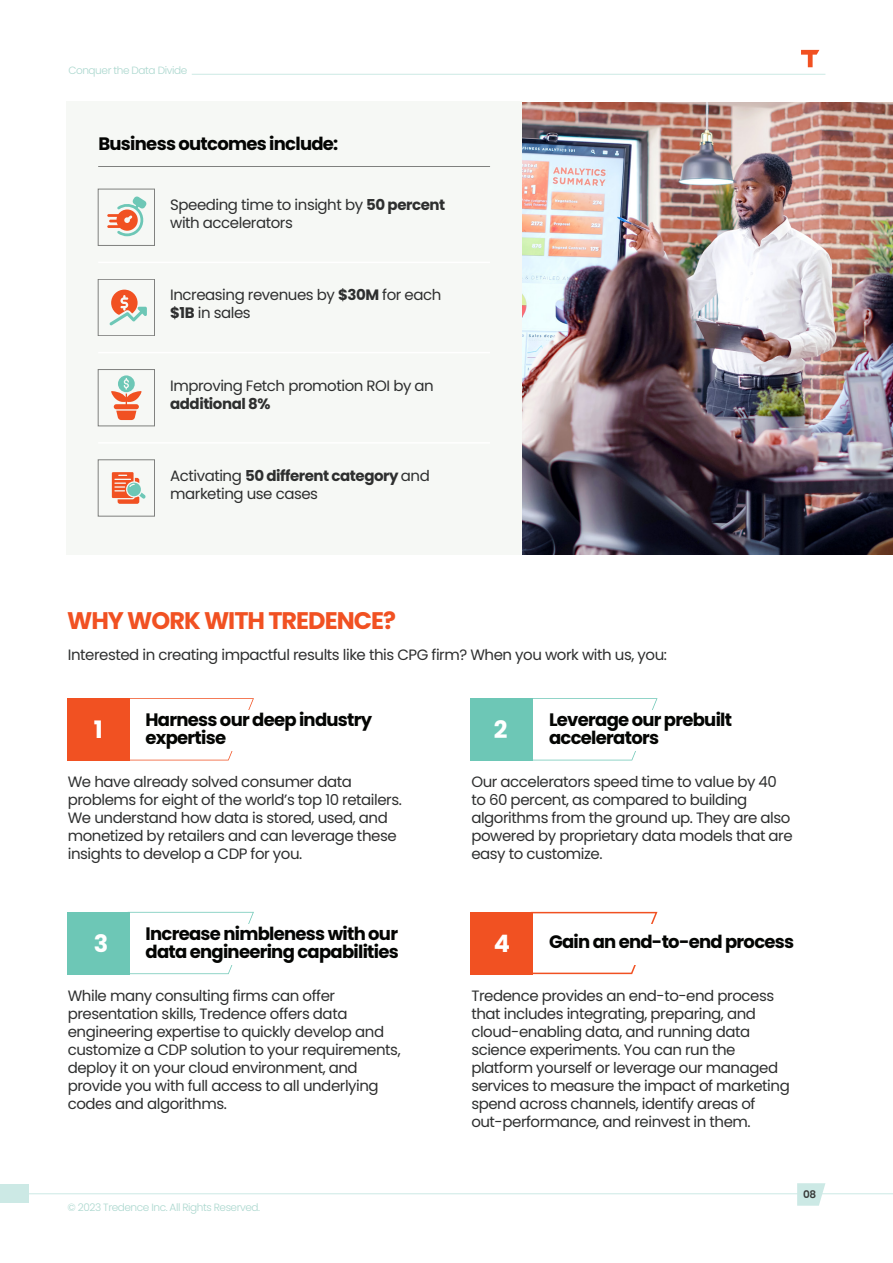
<style>
.page{position:relative;width:893px;height:1263px;background:#fff}
.page>*{position:absolute;margin:0;border:0;box-sizing:border-box;transform-origin:0 0}
.t1{font:700 24px "Poppins";letter-spacing:-.04em;color:#f15122}
.t2{font:700 24px "Poppins";color:#fff}
.t3{font:700 18px/18px "Poppins";letter-spacing:-.04em;color:#040503}
.t4{font:15px/18px "Poppins";letter-spacing:-.03em;color:#2e2f2f}
.t5{font:700 15px "Poppins";letter-spacing:-.03em;color:#2e2f2f}
.t6{font:300 10.5px "Poppins";letter-spacing:-.04em;color:#aad7ce}
.t7{font:600 10.5px "Poppins";color:#393a39}
.s1{font-weight:700}
</style>
<div class="page">
<img style="left:522px;top:102px;width:371px;height:453px">
<div style="left:66px;top:102px;width:456px;height:453px;background:#f6f8f5"></div>
<hr style="left:0;top:1193px;width:893px;height:1px;background:#cce9e5">
<div style="left:0;top:1184px;width:28px;height:19px;background:#cce9e5"></div>
<svg style="left:797px;top:1183px;width:28px;height:23px"></svg>
<svg style="left:801px;top:50px;width:18px;height:17px"></svg>
<hr style="left:192px;top:74px;width:633px;height:1px;background:#cce9e5">
<hr style="left:98px;top:166px;width:392px;height:1px;background:#040503">
<hr style="left:98px;top:262px;width:392px;height:1px;background:#fff">
<hr style="left:98px;top:352px;width:392px;height:1px;background:#fff">
<hr style="left:98px;top:442px;width:392px;height:2px;background:#fff">
<svg style="left:107px;top:196px;width:40px;height:40px"></svg>
<svg style="left:109px;top:290px;width:38px;height:35px"></svg>
<svg style="left:111px;top:375px;width:31px;height:45px"></svg>
<svg style="left:112px;top:472px;width:34px;height:32px"></svg>
<div style="left:67px;top:698px;width:63px;height:62px;background:#f15122"></div>
<svg style="left:130px;top:698px;width:124px;height:62px"></svg>
<div style="left:218px;top:710px;width:40px;height:41px;background:#fff"></div>
<div style="left:471px;top:698px;width:62px;height:62px;background:#6dc7b6"></div>
<svg style="left:533px;top:698px;width:124px;height:62px"></svg>
<div style="left:622px;top:710px;width:39px;height:41px;background:#fff"></div>
<div style="left:67px;top:912px;width:63px;height:62px;background:#6dc7b6"></div>
<svg style="left:130px;top:912px;width:124px;height:62px"></svg>
<div style="left:218px;top:924px;width:40px;height:40px;background:#fff"></div>
<div style="left:471px;top:912px;width:62px;height:62px;background:#f15122"></div>
<svg style="left:533px;top:912px;width:124px;height:62px"></svg>
<div style="left:622px;top:924px;width:39px;height:40px;background:#fff"></div>
<p class="t6" style="left:68px;top:64px;width:120px">Conquer the Data Divide</p>
<p class="t3" style="left:98px;top:135px;width:241px">Business outcomes include:</p>
<p class="t4" style="left:170px;top:196px;width:277px">Speeding time to insight by <span class="s1">50 percent </span>with accelerators</p>
<p class="t4" style="left:170px;top:286px;width:273px">Increasing revenues by <span class="s1">$30M</span> for each <span class="s1">$1B</span> in sales</p>
<p class="t4" style="left:170px;top:376px;width:265px">Improving Fetch promotion ROI by an</p>
<p class="t5" style="left:170px;top:395px;width:102px">additional 8%</p>
<p class="t4" style="left:170px;top:467px;width:261px">Activating <span class="s1">50 different category</span> and marketing use cases</p>
<h1 class="t1" style="left:67px;top:607px;width:331px">WHY WORK WITH TREDENCE?</h1>
<p class="t4" style="left:68px;top:646px;width:601px">Interested in creating impactful results like this CPG firm? When you work with us, you:</p>
<h1 class="t2" style="left:94px;top:716px;width:11px">1</h1>
<p class="t3" style="left:146px;top:711px;width:228px">Harness our deep industry expertise</p>
<p class="t4" style="left:68px;top:773px;width:336px">We have already solved consumer data problems for eight of the world’s top 10 retailers.<br>We understand how data is stored, used, and monetized by retailers and can leverage these insights to develop a CDP for you.</p>
<h1 class="t2" style="left:494px;top:716px;width:15px">2</h1>
<p class="t3" style="left:549px;top:711px;width:185px">Leverage our prebuilt accelerators</p>
<p class="t4" style="left:471px;top:773px;width:323px">Our accelerators speed time to value by 40 to 60 percent, as compared to building algorithms from the ground up. They are also powered by proprietary data models that are easy to customize.</p>
<h1 class="t2" style="left:94px;top:930px;width:16px">3</h1>
<p class="t3" style="left:146px;top:924px;width:255px">Increase nimbleness with our data engineering capabilities</p>
<p class="t4" style="left:68px;top:986px;width:334px">While many consulting firms can offer presentation skills, Tredence offers data engineering expertise to quickly develop and customize a CDP solution to your requirements, deploy it on your cloud environment, and provide you with full access to all underlying codes and algorithms.</p>
<p class="t6" style="left:68px;top:1201px;width:194px">© 2023 Tredence Inc. All Rights Reserved.</p>
<h1 class="t2" style="left:494px;top:930px;width:18px">4</h1>
<p class="t3" style="left:549px;top:933px;width:247px">Gain an end-to-end process</p>
<p class="t4" style="left:471px;top:986px;width:320px">Tredence provides an end-to-end process that includes integrating, preparing, and cloud-enabling data, and running data science experiments. You can run the platform yourself or leverage our managed services to measure the impact of marketing spend across channels, identify areas of out-performance, and reinvest in them.</p>
<p class="t7" style="left:803px;top:1188px;width:15px">08</p>
</div>
